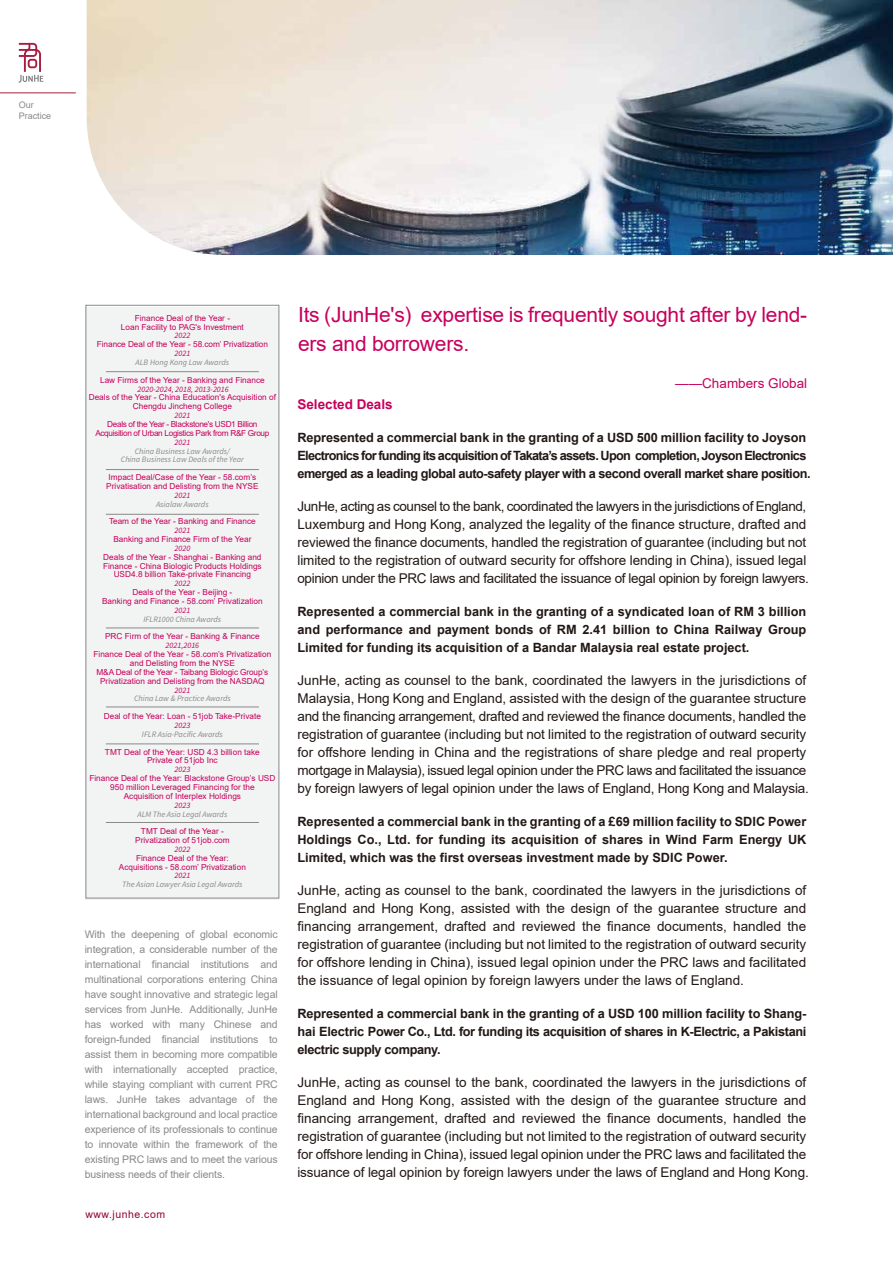
<style>
.page{position:relative;width:893px;height:1263px;background:#fff}
.page>*{position:absolute;margin:0;border:0;box-sizing:border-box;transform-origin:0 0}
.t1{font:21px/28.5px "Arial";letter-spacing:-.01em;color:#c7005c}
.t2{font:13.5px/18px "Arial";letter-spacing:-.005em;color:#221815}
.t3{font:13.5px "Arial";color:#c7005c}
.t4{font:700 13.5px "Arial";color:#c7005c}
.t5{font:700 12.75px/18px "Arial";letter-spacing:-.03em;color:#221815;text-align:justify}
.t6{font:10.5px/15px "Arial";letter-spacing:-.01em;color:#898989;text-align:justify}
.t7{font:10.5px "Arial";letter-spacing:.05em;color:#930038}
.t8{font:9px/10.8px "Arial";color:#898989}
.t9{font:8.25px/8.9px "Arial";color:#c7005c;text-align:center}
.t10{font:italic 8.25px/8.9px "Source Sans Pro";color:#898989;text-align:center}
.t11{font:italic 8.25px "Source Sans Pro";color:#c7005c}
.t12{font:8.25px/8.9px "Arial";letter-spacing:-.04em;color:#c7005c;text-align:center}
</style>
<div class="page">
<div style="left:86px;top:307px;width:193px;height:592px;background:#f2f3f3"></div>
<img style="left:87px;top:0;width:806px;height:255px">
<div style="left:86px;top:305px;width:193px;height:593px;border:1px solid #898989"></div>
<hr style="left:106px;top:822px;width:153px;height:1px;background:#898989">
<hr style="left:106px;top:707px;width:153px;height:1px;background:#898989">
<hr style="left:106px;top:514px;width:153px;height:1px;background:#898989">
<hr style="left:106px;top:469px;width:153px;height:1px;background:#898989">
<hr style="left:106px;top:371px;width:153px;height:1px;background:#898989">
<hr style="left:0;top:93px;width:76px;height:1px;background:#a71e41">
<svg style="left:19px;top:43px;width:24px;height:40px"></svg>
<hr style="left:106px;top:744px;width:153px;height:1px;background:#898989">
<hr style="left:106px;top:628px;width:153px;height:1px;background:#898989">
<p class="t8" style="left:19px;top:100px;width:34px">Our<br>Practice</p>
<p class="t9" style="left:121px;top:313px;width:124px">Finance Deal of the Year -<br>Loan Facility to PAG's Investment</p>
<p class="t11" style="left:174px;top:330px;width:17px">2022</p>
<p class="t9" style="left:97px;top:340px;width:173px">Finance Deal of the Year - 58.com’ Privatization</p>
<p class="t11" style="left:174px;top:348px;width:17px">2021</p>
<p class="t10" style="left:136px;top:358px;width:95px">ALB Hong Kong Law Awards</p>
<p class="t9" style="left:100px;top:375px;width:166px">Law Firms of the Year - Banking and Finance</p>
<p class="t11" style="left:138px;top:384px;width:93px">2020-2024, 2018, 2013-2016</p>
<p class="t9" style="left:89px;top:393px;width:189px">Deals of the Year - China Education's Acquisition of<br>Chengdu Jincheng College</p>
<p class="t11" style="left:174px;top:410px;width:17px">2021</p>
<p class="t12" style="left:95px;top:420px;width:176px">Deals of the Year - Blackstone's USD1 Billion<br>Acquisition of Urban Logistics Park from R&amp;F Group</p>
<p class="t11" style="left:174px;top:437px;width:17px">2021</p>
<p class="t10" style="left:121px;top:446px;width:125px">China Business Law Awards/<br>China Business Law Deals of the Year</p>
<p class="t9" style="left:106px;top:473px;width:154px;text-align:left">Impact Deal/Case of the Year - 58.com’s<br>Privatisation and Delisting from the NYSE</p>
<p class="t11" style="left:174px;top:490px;width:17px">2021</p>
<p class="t10" style="left:156px;top:499px;width:54px">Asialaw Awards</p>
<p class="t9" style="left:109px;top:517px;width:148px">Team of the Year - Banking and Finance</p>
<p class="t11" style="left:174px;top:525px;width:17px">2021</p>
<p class="t9" style="left:113px;top:535px;width:140px">Banking and Finance Firm of the Year</p>
<p class="t11" style="left:174px;top:543px;width:17px">2020</p>
<p class="t9" style="left:103px;top:552px;width:160px">Deals of the Year - Shanghai - Banking and<br>Finance - China Biologic Products Holdings<br>USD4.8 billion Take-private Financing</p>
<p class="t11" style="left:174px;top:578px;width:17px">2022</p>
<p class="t9" style="left:102px;top:588px;width:162px">Deals of the Year - Beijing -<br>Banking and Finance - 58.com’ Privatization</p>
<p class="t11" style="left:174px;top:605px;width:17px">2021</p>
<p class="t10" style="left:144px;top:614px;width:79px">IFLR1000 China Awards</p>
<p class="t9" style="left:105px;top:632px;width:156px">PRC Firm of the Year - Banking &amp; Finance</p>
<p class="t11" style="left:166px;top:640px;width:35px">2021,2016</p>
<p class="t9" style="left:94px;top:650px;width:179px">Finance Deal of the Year - 58.com’s Privatization and Delisting from the NYSE<br>M&amp;A Deal of the Year - Taibang Biologic Group’s Privatization and Delisting from the NASDAQ</p>
<p class="t11" style="left:174px;top:684px;width:17px">2021</p>
<p class="t10" style="left:134px;top:694px;width:98px">China Law &amp; Practice Awards</p>
<p class="t9" style="left:104px;top:712px;width:159px">Deal of the Year: Loan - 51job Take-Private</p>
<p class="t11" style="left:174px;top:720px;width:17px">2023</p>
<p class="t10" style="left:142px;top:729px;width:82px">IFLR Asia-Pacific Awards</p>
<p class="t9" style="left:105px;top:747px;width:156px">TMT Deal of the Year: USD 4.3 billion take<br>Private of 51job Inc</p>
<p class="t11" style="left:174px;top:764px;width:17px">2023</p>
<p class="t9" style="left:89px;top:774px;width:188px">Finance Deal of the Year: Blackstone Group’s USD<br>950 million Leveraged Financing for the<br>Acquisition of Interplex Holdings</p>
<p class="t11" style="left:174px;top:800px;width:17px">2023</p>
<p class="t10" style="left:137px;top:809px;width:91px">ALM The Asia Legal Awards</p>
<p class="t9" style="left:135px;top:827px;width:96px">TMT Deal of the Year -<br>Privatization of 51job.com</p>
<p class="t11" style="left:174px;top:844px;width:17px">2022</p>
<p class="t9" style="left:119px;top:853px;width:129px">Finance Deal of the Year:<br>Acquisitions - 58.com’ Privatization</p>
<p class="t11" style="left:174px;top:870px;width:17px">2021</p>
<p class="t10" style="left:122px;top:880px;width:122px">The Asian Lawyer Asia Legal Awards</p>
<p class="t6" style="left:85px;top:926px;width:195px">With the deepening of global economic integration, a considerable number of the international financial institutions and multinational corporations entering China have sought innovative and strategic legal services from JunHe. Additionally, JunHe has worked with many Chinese and foreign-funded financial institutions to assist them in becoming more compatible with internationally accepted practice, while staying compliant with current PRC laws. JunHe takes advantage of the international background and local practice experience of its professionals to continue to innovate within the framework of the existing PRC laws and to meet the various business needs of their clients.</p>
<p class="t7" style="left:85px;top:1207px;width:81px">www.junhe.com</p>
<h1 class="t1" style="left:298px;top:300px;width:511px">Its (JunHe's) expertise is frequently sought after by lend&shy;ers and borrowers.</h1>
<p class="t3" style="left:675px;top:374px;width:134px">——Chambers Global</p>
<p class="t4" style="left:297px;top:395px;width:97px">Selected Deals</p>
<p class="t5" style="left:297px;top:429px;width:515px;text-align:left">Represented a commercial bank in the granting of a USD 500 million facility to Joyson<br>Electronics for funding its acquisition of Takata’s assets. Upon completion, Joyson Electronics emerged as a leading global auto-safety player with a second overall market share position.</p>
<p class="t2" style="left:297px;top:497px;width:513px">JunHe, acting as counsel to the bank, coordinated the lawyers in the jurisdictions of England, Luxemburg and Hong Kong, analyzed the legality of the finance structure, drafted and reviewed the finance documents, handled the registration of guarantee (including but not limited to the registration of outward security for offshore lending in China), issued legal opinion under the PRC laws and facilitated the issuance of legal opinion by foreign lawyers.</p>
<p class="t5" style="left:297px;top:603px;width:510px">Represented a commercial bank in the granting of a syndicated loan of RM 3 billion and performance and payment bonds of RM 2.41 billion to China Railway Group Limited for funding its acquisition of a Bandar Malaysia real estate project.</p>
<p class="t2" style="left:297px;top:671px;width:513px">JunHe, acting as counsel to the bank, coordinated the lawyers in the jurisdictions of Malaysia, Hong Kong and England, assisted with the design of the guarantee structure and the financing arrangement, drafted and reviewed the finance documents, handled the registration of guarantee (including but not limited to the registration of outward security for offshore lending in China and the registrations of share pledge and real property mortgage in Malaysia), issued legal opinion under the PRC laws and facilitated the issuance by foreign lawyers of legal opinion under the laws of England, Hong Kong and Malaysia.</p>
<p class="t5" style="left:297px;top:813px;width:510px">Represented a commercial bank in the granting of a £69 million facility to SDIC Power Holdings Co., Ltd. for funding its acquisition of shares in Wind Farm Energy UK Limited, which was the first overseas investment made by SDIC Power.</p>
<p class="t2" style="left:297px;top:881px;width:510px;text-align:justify">JunHe, acting as counsel to the bank, coordinated the lawyers in the jurisdictions of England and Hong Kong, assisted with the design of the guarantee structure and financing arrangement, drafted and reviewed the finance documents, handled the registration of guarantee (including but not limited to the registration of outward security for offshore lending in China), issued legal opinion under the PRC laws and facilitated the issuance of legal opinion by foreign lawyers under the laws of England.</p>
<p class="t5" style="left:297px;top:1005px;width:510px">Represented a commercial bank in the granting of a USD 100 million facility to Shang&shy;hai Electric Power Co., Ltd. for funding its acquisition of shares in K-Electric, a Pakistani electric supply company.</p>
<p class="t2" style="left:297px;top:1073px;width:513px">JunHe, acting as counsel to the bank, coordinated the lawyers in the jurisdictions of England and Hong Kong, assisted with the design of the guarantee structure and financing arrangement, drafted and reviewed the finance documents, handled the registration of guarantee (including but not limited to the registration of outward security for offshore lending in China), issued legal opinion under the PRC laws and facilitated the issuance of legal opinion by foreign lawyers under the laws of England and Hong Kong.</p>
</div>
